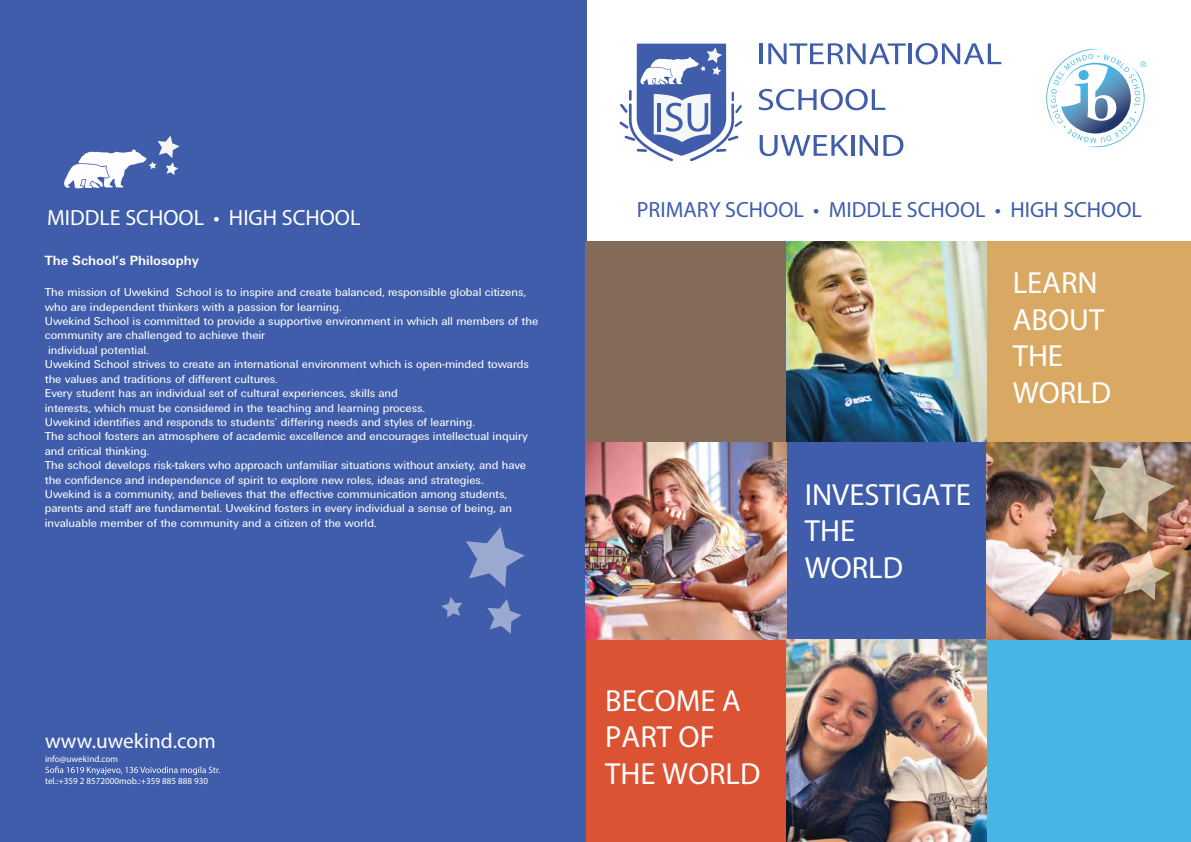
<style>
.page{position:relative;width:1191px;height:842px;background:#fff}
.page>*{position:absolute;margin:0;border:0;box-sizing:border-box;transform-origin:0 0}
.t1{font:30.6px/36.7px "Myriad Pro";color:#fff}
.t2{font:22px "Myriad Pro";color:#3f5daa}
.t3{font:22px "Myriad Pro";color:#fff}
.t4{font:21.2px "Myriad Pro";color:#fff}
.t5{font:700 14px "Universum Bg";color:#fff}
.t6{font:12px/14.4px "Universum Bg";color:#fff}
.t7{font:9.1px "Myriad Pro";color:#fff}
</style>
<div class="page">
<div style="left:0;top:0;width:587px;height:842px;background:#3f5daa"></div>
<div style="left:585px;top:640px;width:201px;height:202px;background:#db5332"></div>
<div style="left:986px;top:640px;width:205px;height:202px;background:#48b6e5"></div>
<div style="left:786px;top:439px;width:200px;height:201px;background:#3f5daa"></div>
<div style="left:585px;top:241px;width:201px;height:202px;background:#846a59"></div>
<div style="left:986px;top:241px;width:205px;height:201px;background:#d9a963"></div>
<img style="left:786px;top:241px;width:200px;height:201px">
<img style="left:786px;top:640px;width:200px;height:202px">
<img style="left:986px;top:442px;width:205px;height:198px">
<img style="left:585px;top:442px;width:201px;height:198px">
<svg style="left:1046px;top:49px;width:100px;height:98px"></svg>
<img style="left:1089px;top:445px;width:86px;height:88px">
<svg style="left:1120px;top:550px;width:50px;height:50px;background:#b79677"></svg>
<svg style="left:1053px;top:546px;width:31px;height:31px"></svg>
<hr style="left:759px;top:43px;width:4px;height:21px;background:#3f5daa">
<svg style="left:768px;top:43px;width:137px;height:21px"></svg>
<hr style="left:908px;top:43px;width:3px;height:21px;background:#3f5daa">
<svg style="left:915px;top:43px;width:86px;height:21px"></svg>
<svg style="left:758px;top:89px;width:127px;height:21px"></svg>
<svg style="left:759px;top:135px;width:89px;height:21px"></svg>
<hr style="left:851px;top:135px;width:3px;height:21px;background:#3f5daa">
<svg style="left:859px;top:135px;width:44px;height:21px"></svg>
<svg style="left:619px;top:44px;width:123px;height:117px"></svg>
<svg style="left:45px;top:766px;width:175px;height:9px"></svg>
<svg style="left:64px;top:136px;width:115px;height:53px"></svg>
<svg style="left:466px;top:527px;width:59px;height:60px"></svg>
<svg style="left:487px;top:599px;width:34px;height:35px"></svg>
<svg style="left:441px;top:597px;width:21px;height:21px"></svg>
<h2 class="t3" style="left:47px;top:204px;width:315px">MIDDLE SCHOOL • HIGH SCHOOL</h2>
<p class="t5" style="left:45px;top:253px;width:156px">The School’s Philosophy</p>
<p class="t6" style="left:45px;top:285px;width:495px">The mission of Uwekind School is to inspire and create balanced, responsible global citizens, who are independent thinkers with a passion for learning.<br>Uwekind School is committed to provide a supportive environment in which all members of the community are challenged to achieve their<br>individual potential.<br>Uwekind School strives to create an international environment which is open-minded towards the values and traditions of different cultures.<br>Every student has an individual set of cultural experiences, skills and<br>interests, which must be considered in the teaching and learning process.<br>Uwekind identifies and responds to students’ differing needs and styles of learning.<br>The school fosters an atmosphere of academic excellence and encourages intellectual inquiry and critical thinking.<br>The school develops risk-takers who approach unfamiliar situations without anxiety, and have the confidence and independence of spirit to explore new roles, ideas and strategies.<br>Uwekind is a community, and believes that the effective communication among students, parents and staff are fundamental. Uwekind fosters in every individual a sense of being, an invaluable member of the community and a citizen of the world.</p>
<h3 class="t4" style="left:45px;top:728px;width:172px">www.uwekind.com</h3>
<p class="t7" style="left:45px;top:753px;width:74px">info@uwekind.com</p>
<p class="t7" style="left:45px;top:775px;width:164px">tel.:+359 2 8572000mob.:+359 885 888 930</p>
<h2 class="t2" style="left:637px;top:196px;width:506px">PRIMARY SCHOOL • MIDDLE SCHOOL • HIGH SCHOOL</h2>
<h1 class="t1" style="left:605px;top:681px;width:157px">BECOME А<br>PART OF<br>THE WORLD</h1>
<h1 class="t1" style="left:805px;top:475px;width:168px">INVESTIGATE<br>THE<br>WORLD</h1>
<h1 class="t1" style="left:1012px;top:264px;width:100px">LEARN<br>ABOUT<br>THE<br>WORLD</h1>
</div>
